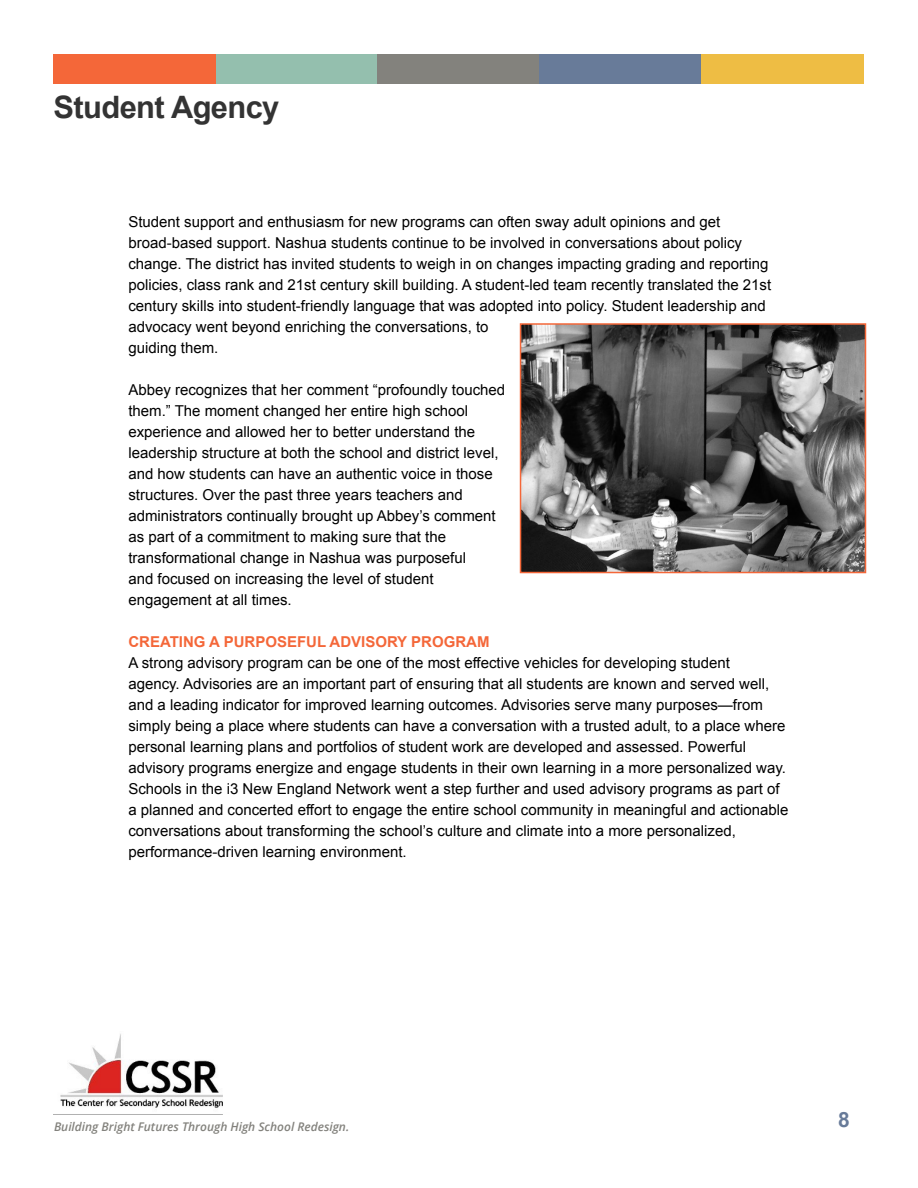
<style>
.page{position:relative;width:918px;height:1188px;background:#fff}
.page>*{position:absolute;margin:0;border:0;box-sizing:border-box;transform-origin:0 0}
.t1{font:700 30.9px "Arial";letter-spacing:-.02em;color:#333}
.t2{font:700 21px "Arial";color:#687b99}
.t3{font:15px/21px "Arial";color:#000}
.t4{font:700 15px "Arial";color:#f46739}
.t5{font:italic 600 12px "Open Sans";color:#83827d}
</style>
<div class="page">
<img style="left:54px;top:1034px;width:169px;height:81px">
<div style="left:54px;top:54px;width:162px;height:29px;background:#f46739"></div>
<div style="left:216px;top:54px;width:162px;height:29px;background:#94bfae"></div>
<div style="left:377px;top:54px;width:163px;height:29px;background:#83827d"></div>
<div style="left:540px;top:54px;width:162px;height:29px;background:#687b99"></div>
<div style="left:702px;top:54px;width:162px;height:29px;background:#eebd44"></div>
<img style="left:523px;top:326px;width:340px;height:244px">
<div style="left:520px;top:323px;width:346px;height:250px;border:2px solid #f46739"></div>
<h1 class="t1" style="left:54px;top:87px;width:227px">Student Agency</h1>
<p class="t3" style="left:128px;top:211px;width:644px">Student support and enthusiasm for new programs can often sway adult opinions and get broad-based support. Nashua students continue to be involved in conversations about policy change. The district has invited students to weigh in on changes impacting grading and reporting policies, class rank and 21st century skill building. A student-led team recently translated the 21st century skills into student-friendly language that was adopted into policy. Student leadership and advocacy went beyond enriching the conversations, to<br>guiding them.</p>
<p class="t3" style="left:128px;top:379px;width:378px">Abbey recognizes that her comment “profoundly touched them.” The moment changed her entire high school experience and allowed her to better understand the leadership structure at both the school and district level, and how students can have an authentic voice in those structures. Over the past three years teachers and administrators continually brought up Abbey’s comment as part of a commitment to making sure that the transformational change in Nashua was purposeful<br>and focused on increasing the level of student engagement at all times.</p>
<p class="t4" style="left:128px;top:632px;width:363px">CREATING A PURPOSEFUL ADVISORY PROGRAM</p>
<p class="t3" style="left:128px;top:652px;width:662px">A strong advisory program can be one of the most effective vehicles for developing student<br>agency. Advisories are an important part of ensuring that all students are known and served well, and a leading indicator for improved learning outcomes. Advisories serve many purposes—from simply being a place where students can have a conversation with a trusted adult, to a place where personal learning plans and portfolios of student work are developed and assessed. Powerful advisory programs energize and engage students in their own learning in a more personalized way.<br>Schools in the i3 New England Network went a step further and used advisory programs as part of a planned and concerted effort to engage the entire school community in meaningful and actionable conversations about transforming the school’s culture and climate into a more personalized, performance-driven learning environment.</p>
<p class="t5" style="left:54px;top:1118px;width:297px">Building Bright Futures Through High School Redesign.</p>
<h2 class="t2" style="left:838px;top:1106px;width:13px">8</h2>
</div>
